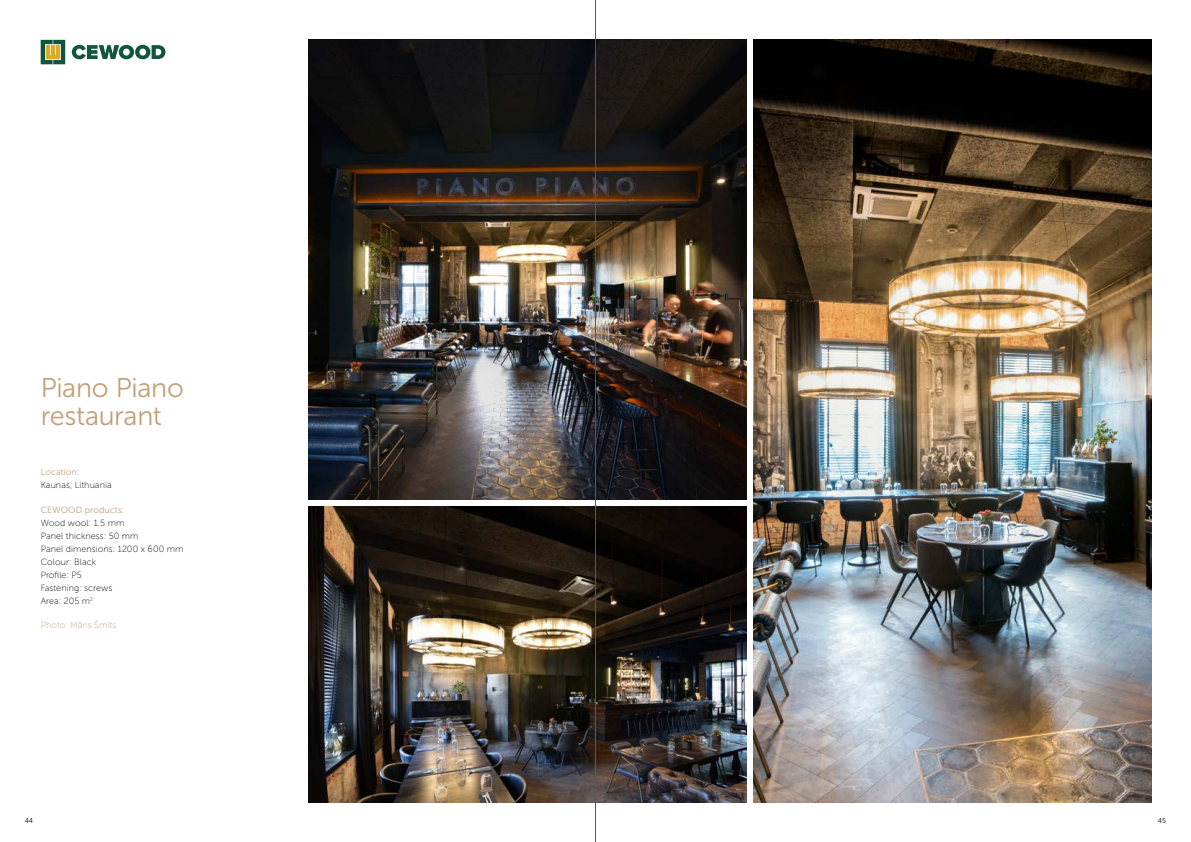
<style>
.page{position:relative;width:1191px;height:842px;background:#fff}
.page>*{position:absolute;margin:0;border:0;box-sizing:border-box;transform-origin:0 0}
.t1{font:27px/28px "Museo Sans 300";letter-spacing:-.01em;color:#c1a078}
.t2{font:9px/13px "Museo Sans 100";letter-spacing:.01em;color:#000}
.t3{font:9px "Museo Sans 300";letter-spacing:.01em;color:#c1a078}
.t4{font:9px "Museo Sans 100";letter-spacing:.005em;color:#c1a078}
.t5{font:7px "Museo Sans 300";color:#000}
</style>
<div class="page">
<svg style="left:72px;top:45px;width:93px;height:14px"></svg>
<svg style="left:41px;top:40px;width:24px;height:24px"></svg>
<img style="left:308px;top:40px;width:438px;height:460px">
<img style="left:308px;top:507px;width:438px;height:295px">
<hr style="left:595px;top:0;width:1px;height:842px;background:#58595b">
<img style="left:753px;top:40px;width:398px;height:762px">
<h1 class="t1" style="left:41px;top:374px;width:145px">Piano Piano restaurant</h1>
<p class="t3" style="left:41px;top:467px;width:40px">Location:</p>
<p class="t2" style="left:41px;top:479px;width:72px">Kaunas, Lithuania</p>
<p class="t3" style="left:41px;top:505px;width:85px">CEWOOD products:</p>
<p class="t2" style="left:41px;top:516px;width:144px">Wood wool: 1.5 mm<br>Panel thickness: 50 mm<br>Panel dimensions: 1200 x 600 mm<br>Colour: Black<br>Profile: P5<br>Fastening: screws<br>Area: 205 m<sup>2</sup></p>
<p class="t4" style="left:41px;top:620px;width:77px">Photo: Māris Šmits</p>
<p class="t5" style="left:25px;top:817px;width:10px">44</p>
<p class="t5" style="left:1158px;top:817px;width:10px">45</p>
</div>
